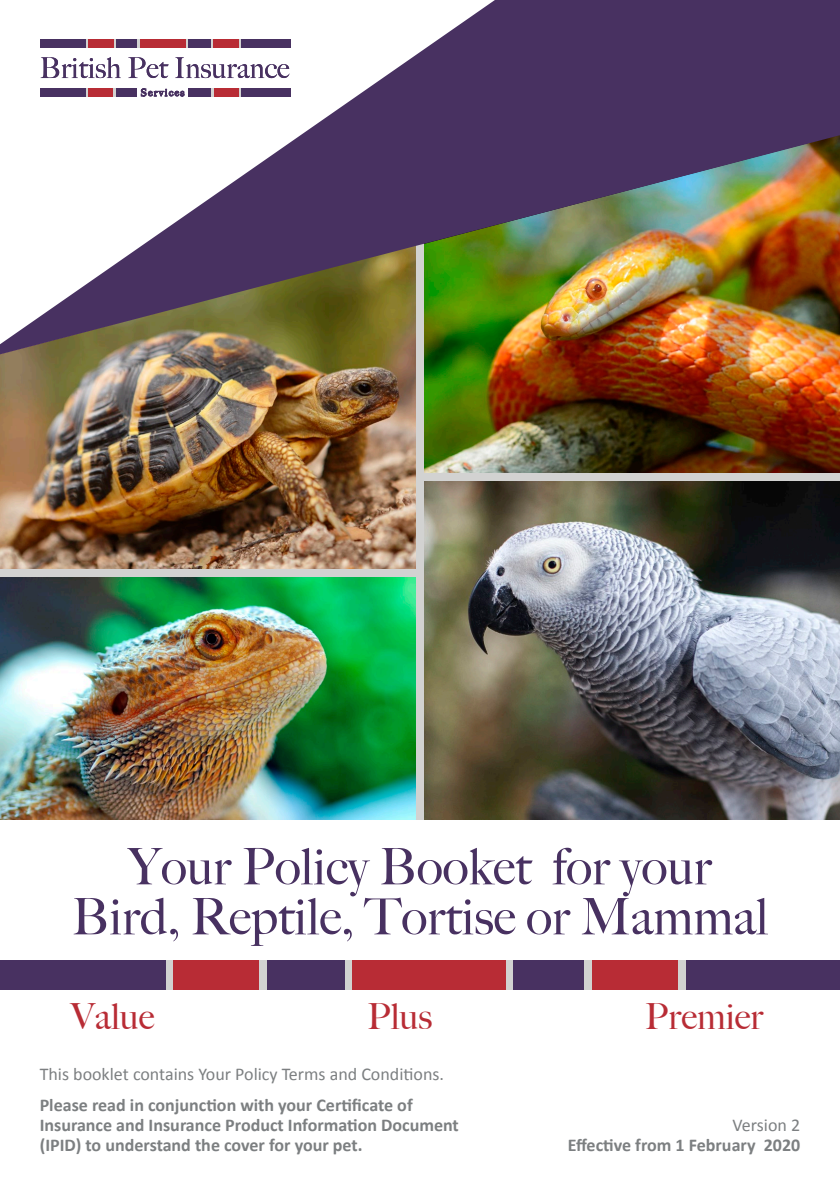
<style>
.page{position:relative;width:840px;height:1191px;background:#fff}
.page>*{position:absolute;margin:0;border:0;box-sizing:border-box;transform-origin:0 0}
.TOC_h1{font:500 50.4px/50px "Big Caslon";color:#483161;text-align:center}
.TOC_h1-2{font:500 36px "Big Caslon";color:#b82c35}
.TOC_h1-3{font:700 18px/20px "Calibri";color:#7c7f81}
.TOC_h1-4{font:18px "Calibri";color:#7c7f81}
.s1{font-weight:400}
</style>
<div class="page">
<img style="left:423px;top:354px;width:416px;height:120px">
<div style="left:683px;top:960px;width:156px;height:29px;background:#483161"></div>
<div style="left:676px;top:960px;width:9px;height:29px;background:#d2d2d1"></div>
<div style="left:583px;top:960px;width:8px;height:29px;background:#d2d2d1"></div>
<div style="left:416px;top:960px;width:167px;height:29px;background:#483161"></div>
<div style="left:591px;top:960px;width:85px;height:29px;background:#b82c35"></div>
<div style="left:267px;top:960px;width:156px;height:29px;background:#483161"></div>
<div style="left:258px;top:960px;width:9px;height:29px;background:#d2d2d1"></div>
<div style="left:165px;top:960px;width:8px;height:29px;background:#d2d2d1"></div>
<div style="left:0;top:960px;width:165px;height:29px;background:#483161"></div>
<div style="left:173px;top:960px;width:85px;height:29px;background:#b82c35"></div>
<div style="left:345px;top:960px;width:167px;height:29px;background:#d2d2d1"></div>
<div style="left:352px;top:960px;width:153px;height:29px;background:#b82c35"></div>
<img style="left:423px;top:481px;width:416px;height:339px">
<img style="left:0;top:354px;width:416px;height:215px">
<img style="left:0;top:576px;width:416px;height:244px">
<div style="left:416px;top:237px;width:7px;height:583px;background:#d2d2d1"></div>
<img style="left:0;top:0;width:839px;height:354px">
<div style="left:0;top:569px;width:420px;height:7px;background:#d2d2d1"></div>
<div style="left:419px;top:474px;width:420px;height:7px;background:#d2d2d1"></div>
<p class="TOC_h1" style="left:72px;top:842px;width:697px">Your Policy Booket for your<br>Bird, Reptile, Tortise or Mammal</p>
<p class="TOC_h1-2" style="left:71px;top:995px;width:85px">Value</p>
<p class="TOC_h1-2" style="left:367px;top:995px;width:67px">Plus</p>
<p class="TOC_h1-2" style="left:644px;top:995px;width:120px">Premier</p>
<p class="TOC_h1-4" style="left:40px;top:1062px;width:405px">This booklet contains Your Policy Terms and Conditions.</p>
<p class="TOC_h1-3" style="left:40px;top:1094px;width:420px">Please read in conjunction with your Certificate of<br>Insurance and Insurance Product Information Document (IPID) to understand the cover for your pet.</p>
<p class="TOC_h1-3" style="left:567px;top:1114px;width:234px;text-align:right"><span class="s1">Version 2<br></span>Effective from 1 February 2020</p>
</div>
